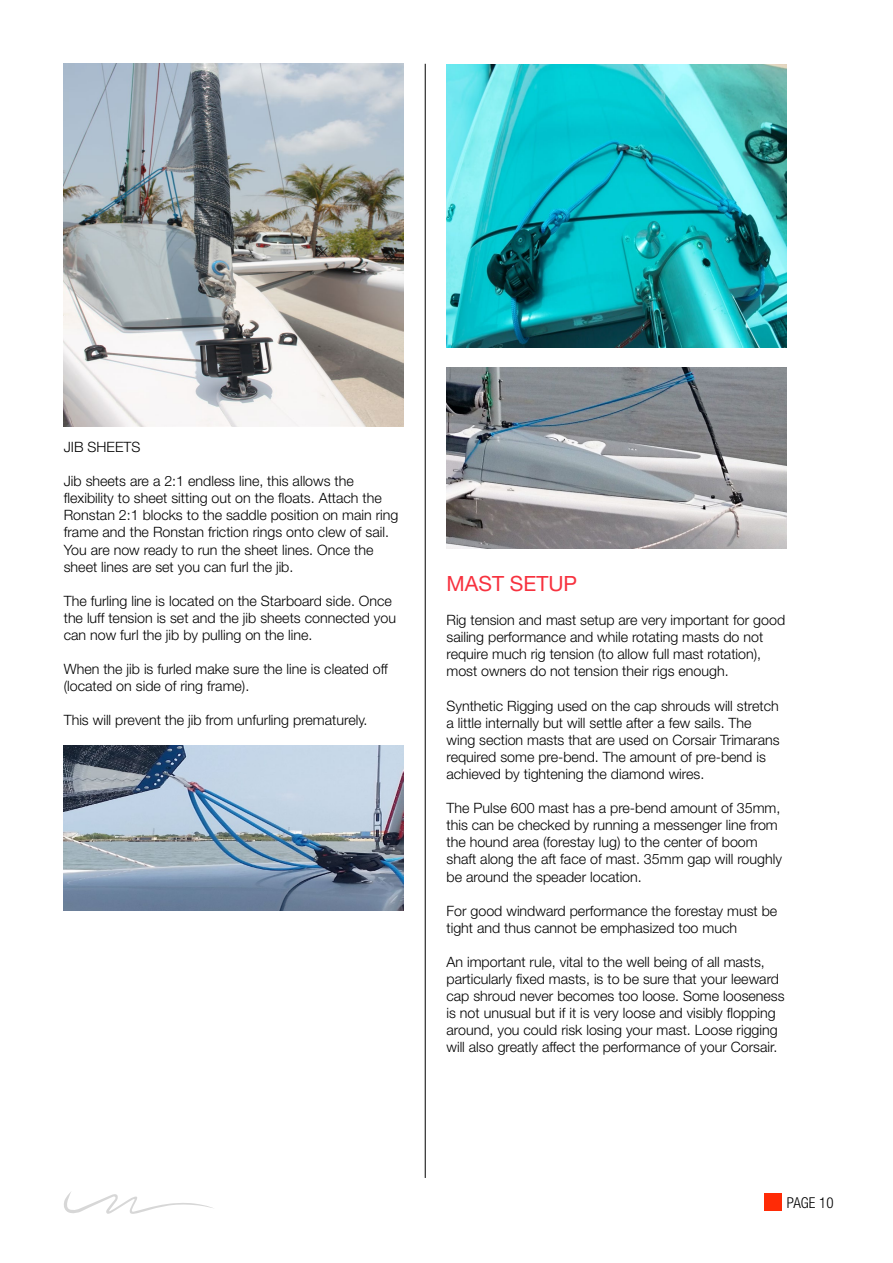
<style>
.page{position:relative;width:893px;height:1263px;background:#fff}
.page>*{position:absolute;margin:0;border:0;box-sizing:border-box;transform-origin:0 0}
.t1{font:21px "Helvetica Neue";color:#f7323f}
.t2{font:300 condensed 15px "Helvetica Neue";color:#000}
.t3{font:300 14.25px/17.1px "Helvetica Neue";color:#000}
</style>
<div class="page">
<div style="left:764px;top:1194px;width:17px;height:17px;background:#ff2b06"></div>
<svg style="left:64px;top:1192px;width:149px;height:22px"></svg>
<hr style="left:425px;top:64px;width:1px;height:1114px;background:#000">
<img style="left:64px;top:64px;width:340px;height:362px">
<img style="left:64px;top:745px;width:340px;height:165px">
<img style="left:446px;top:64px;width:341px;height:284px">
<img style="left:446px;top:368px;width:341px;height:181px">
<p class="t3" style="left:64px;top:438px;width:78px">JIB SHEETS</p>
<p class="t3" style="left:64px;top:472px;width:336px">Jib sheets are a 2:1 endless line, this allows the flexibility to sheet sitting out on the floats. Attach the Ronstan 2:1 blocks to the saddle position on main ring frame and the Ronstan friction rings onto clew of sail.<br>You are now ready to run the sheet lines. Once the sheet lines are set you can furl the jib.</p>
<p class="t3" style="left:64px;top:592px;width:334px">The furling line is located on the Starboard side. Once the luff tension is set and the jib sheets connected you can now furl the jib by pulling on the line.</p>
<p class="t3" style="left:64px;top:660px;width:326px">When the jib is furled make sure the line is cleated off (located on side of ring frame).</p>
<p class="t3" style="left:64px;top:711px;width:305px">This will prevent the jib from unfurling prematurely.</p>
<h1 class="t1" style="left:446px;top:571px;width:132px">MAST SETUP</h1>
<p class="t3" style="left:446px;top:611px;width:340px">Rig tension and mast setup are very important for good sailing performance and while rotating masts do not require much rig tension (to allow full mast rotation), most owners do not tension their rigs enough.</p>
<p class="t3" style="left:446px;top:697px;width:335px">Synthetic Rigging used on the cap shrouds will stretch a little internally but will settle after a few sails. The wing section masts that are used on Corsair Trimarans required some pre-bend. The amount of pre-bend is achieved by tightening the diamond wires.</p>
<p class="t3" style="left:446px;top:799px;width:337px">The Pulse 600 mast has a pre-bend amount of 35mm, this can be checked by running a messenger line from the hound area (forestay lug) to the center of boom shaft along the aft face of mast. 35mm gap will roughly be around the speader location.</p>
<p class="t3" style="left:446px;top:902px;width:332px">For good windward performance the forestay must be tight and thus cannot be emphasized too much</p>
<p class="t3" style="left:446px;top:953px;width:340px">An important rule, vital to the well being of all masts, particularly fixed masts, is to be sure that your leeward cap shroud never becomes too loose. Some looseness is not unusual but if it is very loose and visibly flopping around, you could risk losing your mast. Loose rigging will also greatly affect the performance of your Corsair.</p>
<p class="t2" style="left:787px;top:1194px;width:48px">PAGE 10</p>
</div>
